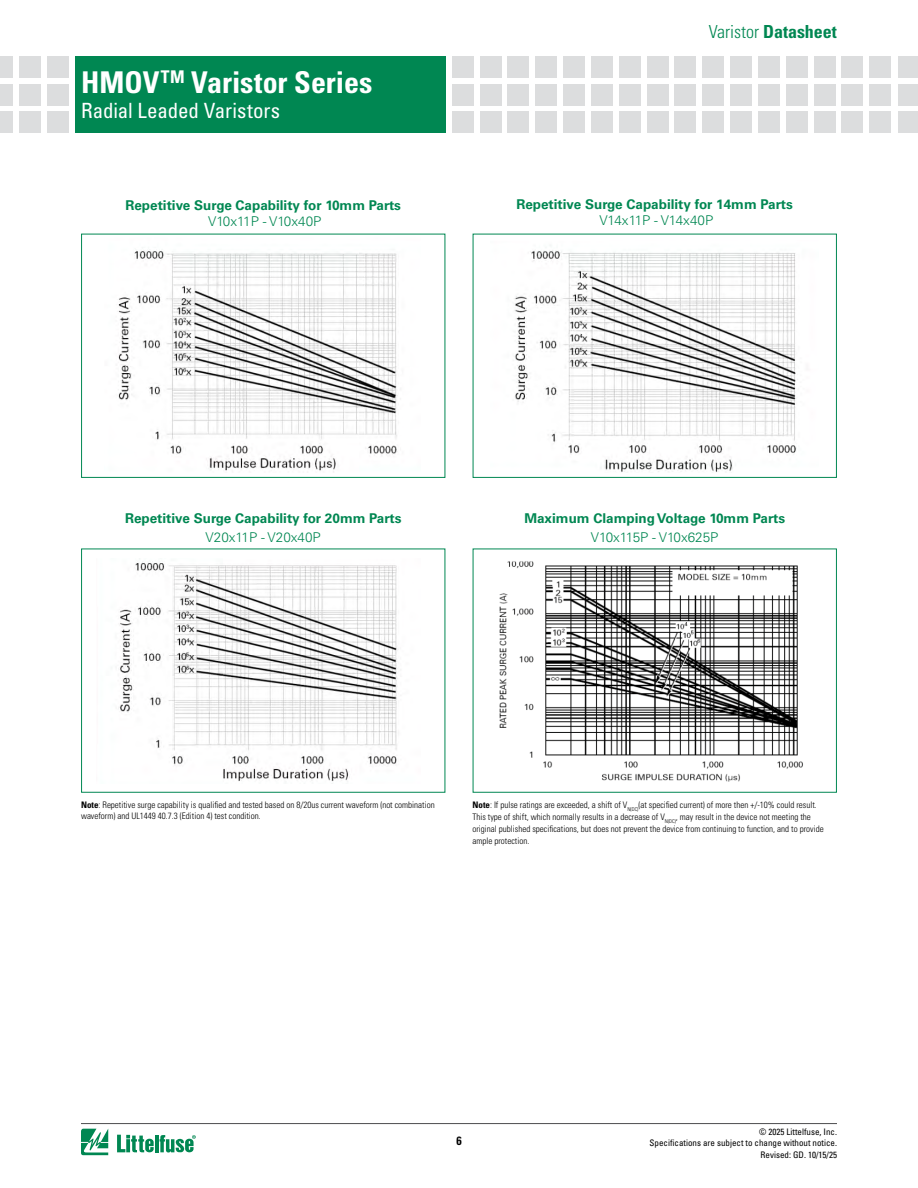
<style>
.page{position:relative;width:918px;height:1188px;background:#fff}
.page>*{position:absolute;margin:0;border:0;box-sizing:border-box;transform-origin:0 0}
.t1{font:700 condensed 30px "Univers LT Std";color:#fff}
.t2{font:condensed 21px "Univers LT Std";letter-spacing:-.005em;color:#fff}
.t3{font:700 condensed 18px "Univers LT Std";color:#008752}
.t4{font:700 13.5px "Univers LT Std";color:#008752}
.t5{font:300 13.5px "Univers LT Std";color:#008752}
.t6{font:700 condensed 12px "Univers LT Std";color:#000}
.t7{font:300 condensed 9px/12px "Univers LT Std";color:#000}
.t8{font:condensed 9px/10.8px "Univers LT Std";color:#000;text-align:right}
.s1{font-weight:300}
.s2{font-weight:700}
</style>
<div class="page">
<hr style="left:81px;top:1123px;width:756px;height:1px;background:#4d4d4f">
<svg style="left:81px;top:1129px;width:27px;height:26px"></svg>
<hr style="left:155px;top:1135px;width:3px;height:17px;background:#008752">
<svg style="left:160px;top:1135px;width:36px;height:18px"></svg>
<svg style="left:117px;top:1135px;width:37px;height:17px"></svg>
<div style="left:75px;top:56px;width:371px;height:77px;background:#008752"></div>
<div style="left:47px;top:56px;width:21px;height:21px;background:#dcddde"></div>
<div style="left:47px;top:84px;width:21px;height:21px;background:#dcddde"></div>
<div style="left:47px;top:112px;width:21px;height:21px;background:#dcddde"></div>
<div style="left:19px;top:56px;width:21px;height:21px;background:#dcddde"></div>
<div style="left:19px;top:84px;width:21px;height:21px;background:#dcddde"></div>
<div style="left:19px;top:112px;width:21px;height:21px;background:#dcddde"></div>
<div style="left:0;top:56px;width:13px;height:21px;background:#dcddde"></div>
<div style="left:0;top:84px;width:13px;height:21px;background:#dcddde"></div>
<div style="left:0;top:112px;width:13px;height:21px;background:#dcddde"></div>
<div style="left:870px;top:56px;width:21px;height:21px;background:#dcddde"></div>
<div style="left:870px;top:84px;width:21px;height:21px;background:#dcddde"></div>
<div style="left:870px;top:112px;width:21px;height:21px;background:#dcddde"></div>
<div style="left:452px;top:56px;width:21px;height:21px;background:#dcddde"></div>
<div style="left:452px;top:84px;width:21px;height:21px;background:#dcddde"></div>
<div style="left:452px;top:112px;width:21px;height:21px;background:#dcddde"></div>
<div style="left:480px;top:56px;width:21px;height:21px;background:#dcddde"></div>
<div style="left:480px;top:84px;width:21px;height:21px;background:#dcddde"></div>
<div style="left:480px;top:112px;width:21px;height:21px;background:#dcddde"></div>
<div style="left:508px;top:56px;width:21px;height:21px;background:#dcddde"></div>
<div style="left:508px;top:84px;width:21px;height:21px;background:#dcddde"></div>
<div style="left:508px;top:112px;width:21px;height:21px;background:#dcddde"></div>
<div style="left:536px;top:56px;width:21px;height:21px;background:#dcddde"></div>
<div style="left:536px;top:84px;width:21px;height:21px;background:#dcddde"></div>
<div style="left:536px;top:112px;width:21px;height:21px;background:#dcddde"></div>
<div style="left:563px;top:56px;width:22px;height:21px;background:#dcddde"></div>
<div style="left:563px;top:84px;width:22px;height:21px;background:#dcddde"></div>
<div style="left:563px;top:112px;width:22px;height:21px;background:#dcddde"></div>
<div style="left:591px;top:56px;width:22px;height:21px;background:#dcddde"></div>
<div style="left:591px;top:84px;width:22px;height:21px;background:#dcddde"></div>
<div style="left:591px;top:112px;width:22px;height:21px;background:#dcddde"></div>
<div style="left:619px;top:56px;width:21px;height:21px;background:#dcddde"></div>
<div style="left:619px;top:84px;width:21px;height:21px;background:#dcddde"></div>
<div style="left:619px;top:112px;width:21px;height:21px;background:#dcddde"></div>
<div style="left:647px;top:56px;width:21px;height:21px;background:#dcddde"></div>
<div style="left:647px;top:84px;width:21px;height:21px;background:#dcddde"></div>
<div style="left:647px;top:112px;width:21px;height:21px;background:#dcddde"></div>
<div style="left:675px;top:56px;width:21px;height:21px;background:#dcddde"></div>
<div style="left:675px;top:84px;width:21px;height:21px;background:#dcddde"></div>
<div style="left:675px;top:112px;width:21px;height:21px;background:#dcddde"></div>
<div style="left:703px;top:56px;width:21px;height:21px;background:#dcddde"></div>
<div style="left:703px;top:84px;width:21px;height:21px;background:#dcddde"></div>
<div style="left:703px;top:112px;width:21px;height:21px;background:#dcddde"></div>
<div style="left:730px;top:56px;width:22px;height:21px;background:#dcddde"></div>
<div style="left:730px;top:84px;width:22px;height:21px;background:#dcddde"></div>
<div style="left:730px;top:112px;width:22px;height:21px;background:#dcddde"></div>
<div style="left:786px;top:56px;width:21px;height:21px;background:#dcddde"></div>
<div style="left:786px;top:84px;width:21px;height:21px;background:#dcddde"></div>
<div style="left:786px;top:112px;width:21px;height:21px;background:#dcddde"></div>
<div style="left:758px;top:56px;width:22px;height:21px;background:#dcddde"></div>
<div style="left:758px;top:84px;width:22px;height:21px;background:#dcddde"></div>
<div style="left:758px;top:112px;width:22px;height:21px;background:#dcddde"></div>
<div style="left:814px;top:56px;width:21px;height:21px;background:#dcddde"></div>
<div style="left:814px;top:84px;width:21px;height:21px;background:#dcddde"></div>
<div style="left:814px;top:112px;width:21px;height:21px;background:#dcddde"></div>
<div style="left:842px;top:56px;width:21px;height:21px;background:#dcddde"></div>
<div style="left:842px;top:84px;width:21px;height:21px;background:#dcddde"></div>
<div style="left:842px;top:112px;width:21px;height:21px;background:#dcddde"></div>
<div style="left:898px;top:56px;width:20px;height:21px;background:#dcddde"></div>
<div style="left:898px;top:84px;width:20px;height:21px;background:#dcddde"></div>
<div style="left:898px;top:112px;width:20px;height:21px;background:#dcddde"></div>
<div style="left:473px;top:549px;width:364px;height:244px;border:1px solid #008752"></div>
<div style="left:81px;top:549px;width:364px;height:244px;border:1px solid #008752"></div>
<div style="left:473px;top:234px;width:364px;height:244px;border:1px solid #008752"></div>
<div style="left:81px;top:234px;width:364px;height:244px;border:1px solid #008752"></div>
<img style="left:499px;top:561px;width:304px;height:221px">
<div style="left:676px;top:581px;width:85px;height:12px;background:#fff"></div>
<img style="left:119px;top:558px;width:279px;height:224px">
<img style="left:514px;top:245px;width:283px;height:227px">
<img style="left:118px;top:251px;width:280px;height:221px">
<h1 class="t1" style="left:81px;top:64px;width:293px">HMOV<sup>TM</sup> Varistor Series</h1>
<h2 class="t2" style="left:81px;top:97px;width:201px">Radial Leaded Varistors</h2>
<h3 class="t4" style="left:125px;top:197px;width:277px">Repetitive Surge Capability for 10mm Parts</h3>
<h3 class="t5" style="left:208px;top:214px;width:115px">V10x11P - V10x40P</h3>
<h3 class="t3" style="left:709px;top:20px;width:130px"><span class="s1">Varistor</span> Datasheet</h3>
<h3 class="t4" style="left:516px;top:196px;width:278px">Repetitive Surge Capability for 14mm Parts</h3>
<h3 class="t5" style="left:599px;top:213px;width:115px">V14x11P - V14x40P</h3>
<h3 class="t4" style="left:125px;top:511px;width:278px">Repetitive Surge Capability for 20mm Parts</h3>
<h3 class="t5" style="left:206px;top:529px;width:117px">V20x11P - V20x40P</h3>
<h3 class="t4" style="left:524px;top:511px;width:262px">Maximum Clamping Voltage 10mm Parts</h3>
<h3 class="t5" style="left:591px;top:529px;width:129px">V10x115P - V10x625P</h3>
<p class="t7" style="left:81px;top:799px;width:355px;line-height:10.8px"><span class="s2">Note</span>: Repetitive surge capability is qualified and tested based on 8/20us current waveform (not combination waveform) and UL1449 40.7.3 (Edition 4) test condition.</p>
<p class="t7" style="left:472px;top:799px;width:353px"><span class="s2">Note</span>: If pulse ratings are exceeded, a shift of V<sub>N(DC)</sub>(at specified current) of more then +/-10% could result.<br>This type of shift, which normally results in a decrease of V<sub>N(DC)</sub>, may result in the device not meeting the original published specifications, but does not prevent the device from continuing to function, and to provide ample protection.</p>
<h3 class="t6" style="left:456px;top:1133px;width:7px">6</h3>
<p class="t8" style="left:650px;top:1126px;width:189px">© 2025 Littelfuse, Inc.<br>Specifications are subject to change without notice.</p>
<p class="t8" style="left:761px;top:1149px;width:78px">Revised: GD. 10/15/25</p>
</div>
